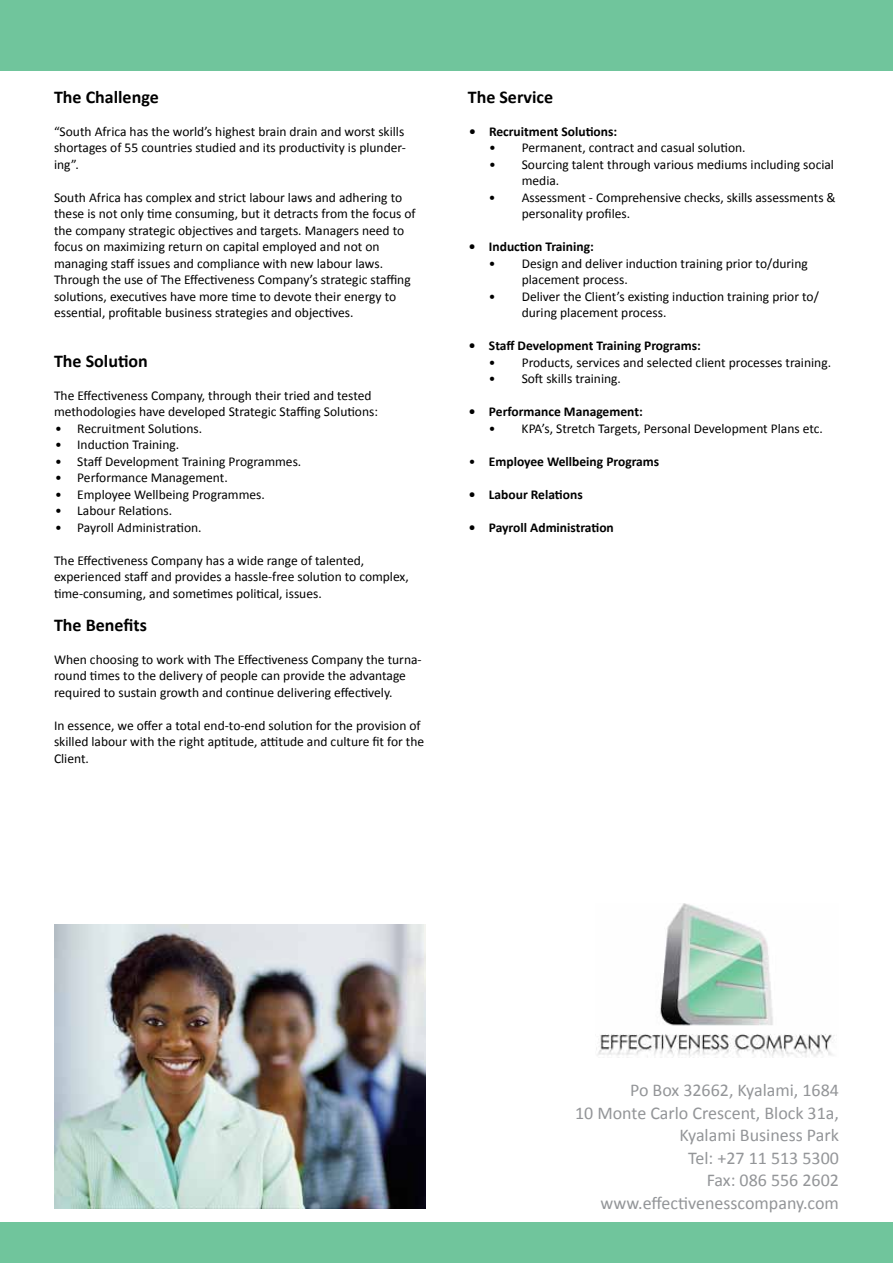
<style>
.page{position:relative;width:893px;height:1263px;background:#fff}
.page>*{position:absolute;margin:0;border:0;box-sizing:border-box;transform-origin:0 0}
.t1{font:18px/22.5px "Calibri";color:#939598;text-align:right}
.t2{font:700 18px "Calibri";color:#000}
.t3{font:13.5px/16.5px "Calibri";color:#000}
.t4{font:700 13.5px "Calibri";color:#000}
.s1{font-weight:400}
</style>
<div class="page">
<div style="left:0;top:0;width:893px;height:70px;background:#70c59c"></div>
<div style="left:0;top:1222px;width:893px;height:41px;background:#70c59c"></div>
<img style="left:54px;top:925px;width:371px;height:284px">
<img style="left:596px;top:904px;width:239px;height:153px">
<h1 class="t2" style="left:54px;top:85px;width:106px">The Challenge</h1>
<p class="t3" style="left:54px;top:123px;width:353px">“South Africa has the world’s highest brain drain and worst skills shortages of 55 countries studied and its productivity is plunder&shy;ing”.</p>
<p class="t3" style="left:54px;top:189px;width:363px">South Africa has complex and strict labour laws and adhering to these is not only time consuming, but it detracts from the focus of the company strategic objectives and targets. Managers need to focus on maximizing return on capital employed and not on managing staff issues and compliance with new labour laws.<br>Through the use of The Effectiveness Company’s strategic staffing solutions, executives have more time to devote their energy to essential, profitable business strategies and objectives.</p>
<h1 class="t2" style="left:54px;top:349px;width:95px">The Solution</h1>
<p class="t3" style="left:54px;top:387px;width:326px">The Effectiveness Company, through their tried and tested methodologies have developed Strategic Staffing Solutions:</p>
<p class="t3" style="left:55px;top:420px;width:148px">• Recruitment Solutions.</p>
<p class="t3" style="left:55px;top:437px;width:125px">• Induction Training.</p>
<p class="t3" style="left:55px;top:453px;width:248px">• Staff Development Training Programmes.</p>
<p class="t3" style="left:55px;top:470px;width:174px">• Performance Management.</p>
<p class="t3" style="left:55px;top:486px;width:211px">• Employee Wellbeing Programmes.</p>
<p class="t3" style="left:55px;top:503px;width:118px">• Labour Relations.</p>
<p class="t3" style="left:55px;top:519px;width:148px">• Payroll Administration.</p>
<p class="t3" style="left:54px;top:552px;width:356px">The Effectiveness Company has a wide range of talented, experienced staff and provides a hassle-free solution to complex, time-consuming, and sometimes political, issues.</p>
<h1 class="t2" style="left:54px;top:613px;width:94px">The Benefits</h1>
<p class="t3" style="left:54px;top:651px;width:369px">When choosing to work with The Effectiveness Company the turna&shy;round times to the delivery of people can provide the advantage required to sustain growth and continue delivering effectively.</p>
<p class="t3" style="left:54px;top:717px;width:372px">In essence, we offer a total end-to-end solution for the provision of skilled labour with the right aptitude, attitude and culture fit for the<br>Client.</p>
<h1 class="t2" style="left:468px;top:85px;width:87px">The Service</h1>
<p class="t4" style="left:469px;top:123px;width:150px">• Recruitment Solutions:</p>
<p class="t3" style="left:489px;top:140px;width:258px">• Permanent, contract and casual solution.</p>
<p class="t3" style="left:522px;top:156px;width:314px;text-indent:-33px">• Sourcing talent through various mediums including social media.</p>
<p class="t3" style="left:522px;top:189px;width:316px;text-indent:-33px">• Assessment - Comprehensive checks, skills assessments &amp; personality profiles.</p>
<p class="t4" style="left:469px;top:238px;width:126px">• Induction Training:</p>
<p class="t3" style="left:522px;top:255px;width:288px;text-indent:-33px">• Design and deliver induction training prior to/during placement process.</p>
<p class="t3" style="left:522px;top:288px;width:299px;text-indent:-33px">• Deliver the Client’s existing induction training prior to/ during placement process.</p>
<p class="t4" style="left:469px;top:337px;width:233px">• Staff Development Training Programs:</p>
<p class="t3" style="left:489px;top:354px;width:344px">• Products, services and selected client processes training.</p>
<p class="t3" style="left:489px;top:371px;width:134px">• Soft skills training.</p>
<p class="t4" style="left:469px;top:403px;width:175px">• Performance Management:</p>
<p class="t3" style="left:489px;top:420px;width:336px">• KPA’s, Stretch Targets, Personal Development Plans etc.</p>
<p class="t4" style="left:469px;top:453px;width:192px"><span class="s1">•</span> Employee Wellbeing Programs</p>
<p class="t4" style="left:469px;top:486px;width:115px">• Labour Relations</p>
<p class="t4" style="left:469px;top:519px;width:146px">• Payroll Administration</p>
<h1 class="t1" style="left:575px;top:1079px;width:265px">Po Box 32662, Kyalami, 1684<br>10 Monte Carlo Crescent, Block 31a,<br>Kyalami Business Park<br>Tel: +27 11 513 5300<br>Fax: 086 556 2602 www.effectivenesscompany.com</h1>
</div>
